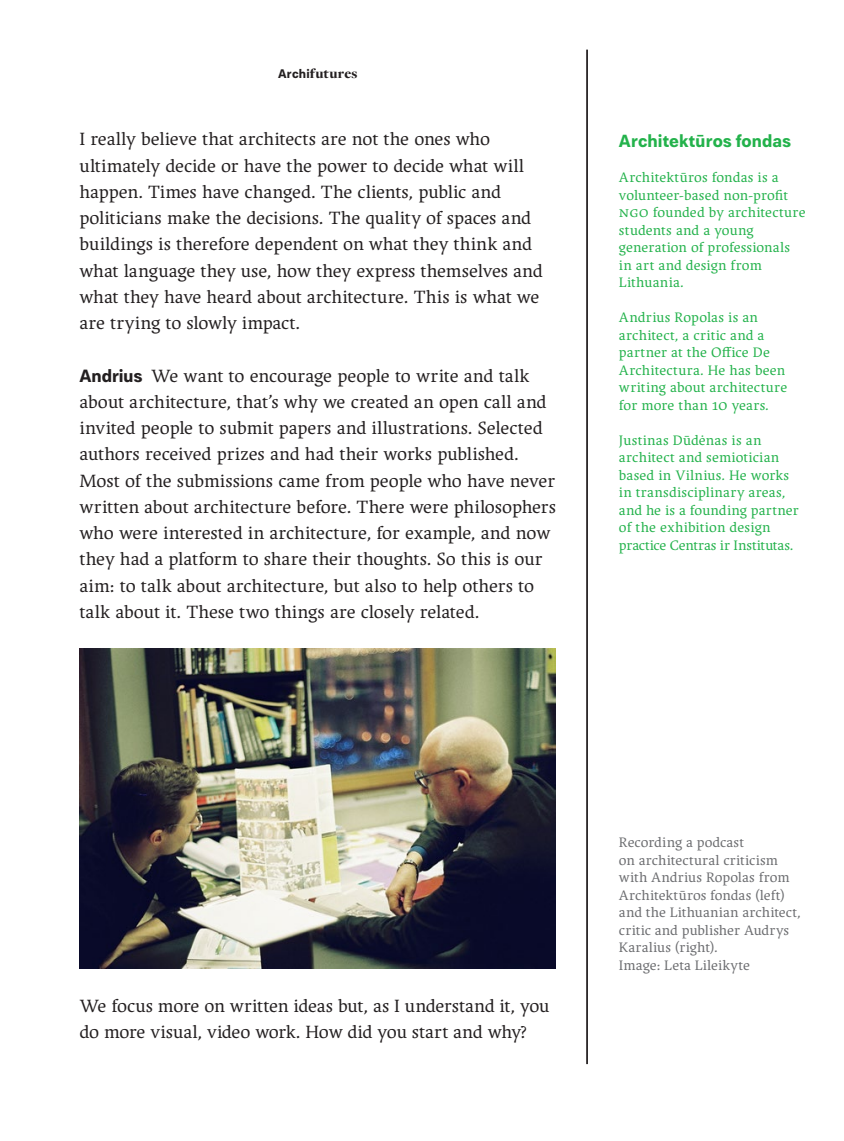
<style>
.page{position:relative;width:844px;height:1141px;background:#fff}
.page>*{position:absolute;margin:0;border:0;box-sizing:border-box;transform-origin:0 0}
.t1{font:18.55px/26.2px "Ergilo";letter-spacing:-.005em;color:#231f20}
.t2{font:700 17.5px "Paul Grotesk";letter-spacing:.005em;color:#23b24b}
.t3{font:14.35px/17.5px "Ergilo";letter-spacing:.01em;color:#23b24b}
.t4{font:14.35px/17.5px "Ergilo";letter-spacing:.01em;color:#6c6d70}
.t5{font:900 14.35px "Freight Disp Pro";letter-spacing:.02em;color:#231f20}
.s1{font-family:"Paul Grotesk";font-weight:700;font-size:12.42px}
.s2{font-family:"Paul Grotesk";font-weight:700;font-size:17.68px}
.s3{font-family:"Ergilo Smallcaps"}
</style>
<div class="page">
<hr style="left:586px;top:50px;width:1px;height:1014px;background:#231f20">
<img style="left:79px;top:648px;width:476px;height:321px">
<p class="t5" style="left:278px;top:64px;width:81px"><span class="s1">Archi</span>futures</p>
<p class="t1" style="left:79px;top:126px;width:465px">I really believe that architects are not the ones who ultimately decide or have the power to decide what will happen. Times have changed. The clients, public and politicians make the decisions. The quality of spaces and buildings is therefore dependent on what they think and what language they use, how they express themselves and what they have heard about architecture. This is what we are trying to slowly impact.</p>
<p class="t1" style="left:79px;top:362px;width:478px"><span class="s2">Andrius</span> We want to encourage people to write and talk about architecture, that’s why we created an open call and invited people to submit papers and illustrations. Selected authors received prizes and had their works published.<br>Most of the submissions came from people who have never written about architecture before. There were philosophers who were interested in architecture, for example, and now they had a platform to share their thoughts. So this is our aim: to talk about architecture, but also to help others to talk about it. These two things are closely related.</p>
<p class="t2" style="left:618px;top:130px;width:174px">Architektūros fondas</p>
<p class="t3" style="left:618px;top:169px;width:188px">Architektūros fondas is a volunteer-based non-profit <span class="s3">ngo</span> founded by architecture students and a young generation of professionals in art and design from<br>Lithuania.</p>
<p class="t3" style="left:618px;top:309px;width:170px">Andrius Ropolas is an architect, a critic and a partner at the Office De<br>Architectura. He has been writing about architecture for more than <span class="s3">10</span> years.</p>
<p class="t3" style="left:618px;top:431px;width:181px">Justinas Dūdėnas is an architect and semiotician based in Vilnius. He works in transdisciplinary areas, and he is a founding partner of the exhibition design practice Centras ir Institutas.</p>
<p class="t1" style="left:79px;top:992px;width:471px">We focus more on written ideas but, as I understand it, you do more visual, video work. How did you start and why?</p>
<p class="t4" style="left:618px;top:833px;width:183px">Recording a podcast<br>on architectural criticism with Andrius Ropolas from<br>Architektūros fondas (left) and the Lithuanian architect, critic and publisher Audrys<br>Karalius (right).<br>Image: Leta Lileikyte</p>
</div>
